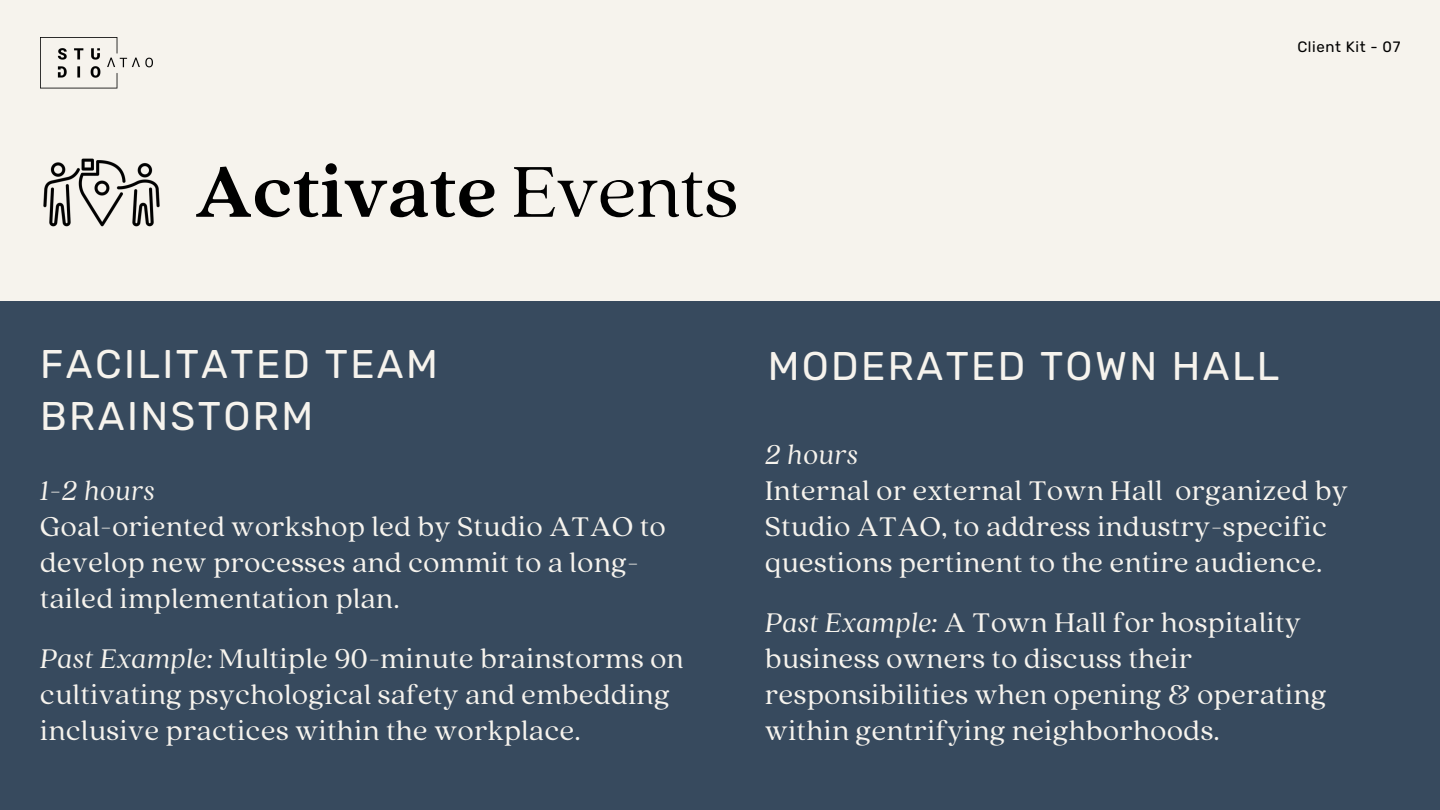
<style>
.page{position:relative;width:1440px;height:810px;background:#f6f3ed}
.page>*{position:absolute;margin:0;border:0;box-sizing:border-box;transform-origin:0 0}
.t1{font:700 80px "Quincy CF";color:#000}
.t2{font:40px/51.8px "Rubik";letter-spacing:.06em;color:#f6f3ed}
.t3{font:30px/36px "Quincy CF";letter-spacing:.025em;color:#f6f3ed}
.t4{font:italic 30px "Quincy CF";letter-spacing:.025em;color:#f6f3ed}
.t5{font:15px "Rubik";letter-spacing:.04em;color:#000}
.s1{font-weight:400}
.s2{font-style:italic}
</style>
<div class="page">
<img style="left:40px;top:38px;width:113px;height:51px">
<div style="left:0;top:302px;width:1440px;height:508px;background:#374a5e"></div>
<img style="left:43px;top:158px;width:117px;height:69px">
<h1 class="t1" style="left:195px;top:139px;width:545px">Activate <span class="s1">Events</span></h1>
<p class="t5" style="left:1297px;top:38px;width:105px">Client Kit - 07</p>
<h2 class="t2" style="left:40px;top:339px;width:399px">FACILITATED TEAM<br>BRAINSTORM</h2>
<p class="t4" style="left:40px;top:470px;width:116px">1-2 hours</p>
<p class="t3" style="left:40px;top:506px;width:627px">Goal-oriented workshop led by Studio ATAO to develop new processes and commit to a long&shy;tailed implementation plan.</p>
<p class="t3" style="left:40px;top:638px;width:645px"><span class="s2">Past Example:</span> Multiple 90-minute brainstorms on cultivating psychological safety and embedding inclusive practices within the workplace.</p>
<h2 class="t2" style="left:768px;top:341px;width:513px">MODERATED TOWN HALL</h2>
<p class="t4" style="left:765px;top:434px;width:94px">2 hours</p>
<p class="t3" style="left:765px;top:470px;width:584px">Internal or external Town Hall organized by<br>Studio ATAO, to address industry-specific questions pertinent to the entire audience.</p>
<p class="t3" style="left:765px;top:602px;width:563px"><span class="s2">Past Example:</span> A Town Hall for hospitality business owners to discuss their responsibilities when opening &amp; operating within gentrifying neighborhoods.</p>
</div>
